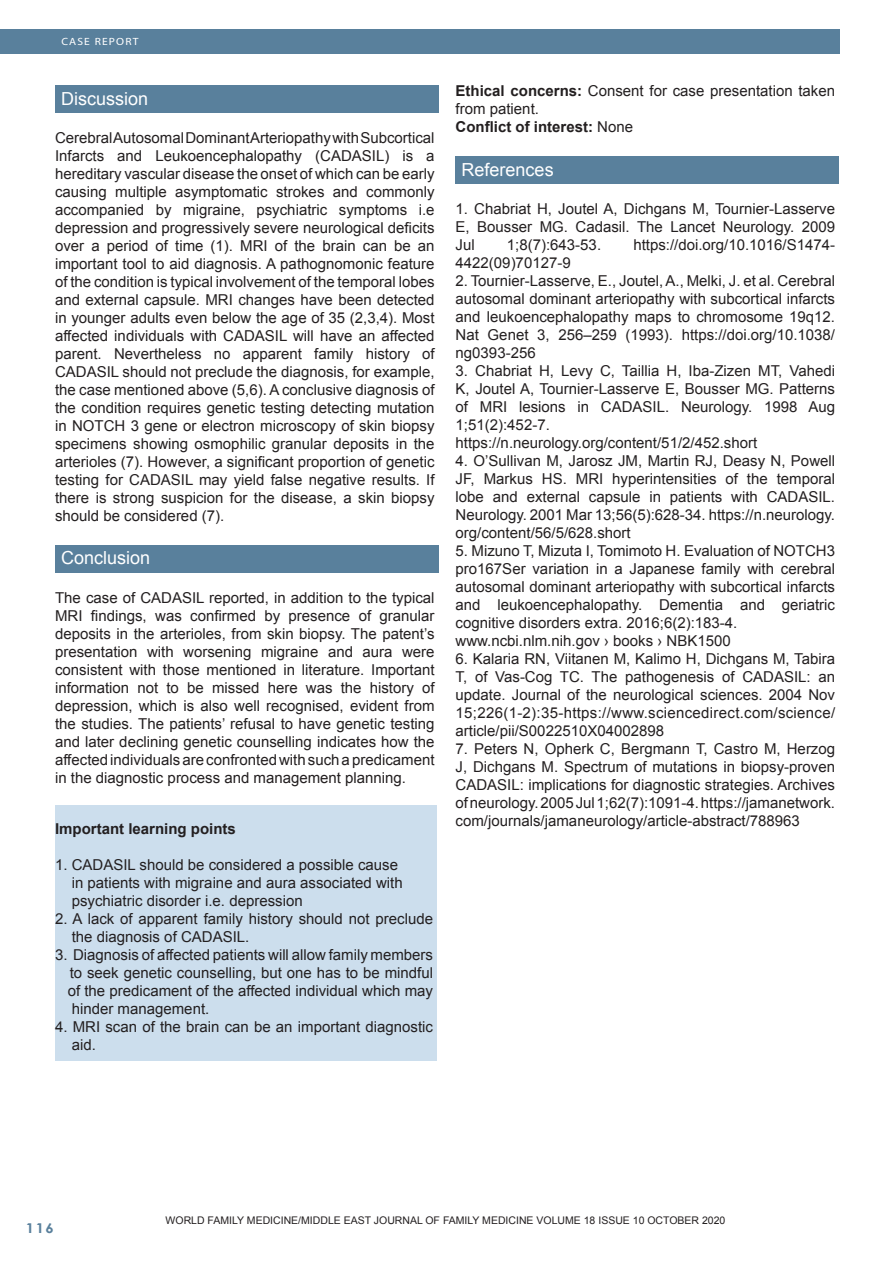
<style>
.page{position:relative;width:893px;height:1263px;background:#fff}
.page>*{position:absolute;margin:0;border:0;box-sizing:border-box;transform-origin:0 0}
.Footnote_Text{font:18px "Arial";color:#fff}
.Footnote_Text-2{font:15px/18px "Arial";color:#231f20;text-align:justify}
.Footnote_Text-3{font:700 15px "Arial";color:#231f20}
.t1{font:700 13.5px "Century Gothic";color:#59809c;scale:1.1 1}
.Footnote_Text-4{font:10.5px "Arial";color:#231f20}
.t2{font:10.5px "Myriad";letter-spacing:.1em;color:#fff;scale:1.1 1}
.s1{font-weight:700}
.s2{font-weight:400}
</style>
<div class="page">
<div style="left:0;top:30px;width:840px;height:24px;background:#59809c"></div>
<div style="left:55px;top:86px;width:384px;height:27px;background:#59809c"></div>
<div style="left:55px;top:545px;width:384px;height:28px;background:#59809c"></div>
<div style="left:456px;top:156px;width:383px;height:28px;background:#59809c"></div>
<div style="left:55px;top:805px;width:381px;height:256px;background:#ccdeed"></div>
<p class="t2" style="left:61px;top:37px;width:72px">CASE REPORT</p>
<p class="Footnote_Text" style="left:61px;top:86px;width:89px">Discussion</p>
<p class="Footnote_Text-2" style="left:55px;top:129px;width:381px">Cerebral Autosomal Dominant Arteriopathy with Subcortical Infarcts and Leukoencephalopathy (CADASIL) is a hereditary vascular disease the onset of which can be early causing multiple asymptomatic strokes and commonly accompanied by migraine, psychiatric symptoms i.e depression and progressively severe neurological deficits over a period of time (1). MRI of the brain can be an important tool to aid diagnosis. A pathognomonic feature of the condition is typical involvement of the temporal lobes and external capsule. MRI changes have been detected in younger adults even below the age of 35 (2,3,4). Most affected individuals with CADASIL will have an affected parent. Nevertheless no apparent family history of CADASIL should not preclude the diagnosis, for example, the case mentioned above (5,6). A conclusive diagnosis of the condition requires genetic testing detecting mutation in NOTCH 3 gene or electron microscopy of skin biopsy specimens showing osmophilic granular deposits in the arterioles (7). However, a significant proportion of genetic testing for CADASIL may yield false negative results. If there is strong suspicion for the disease, a skin biopsy should be considered (7).</p>
<p class="Footnote_Text" style="left:61px;top:546px;width:91px">Conclusion</p>
<p class="Footnote_Text-2" style="left:55px;top:589px;width:381px">The case of CADASIL reported, in addition to the typical MRI findings, was confirmed by presence of granular deposits in the arterioles, from skin biopsy. The patent’s presentation with worsening migraine and aura were consistent with those mentioned in literature. Important information not to be missed here was the history of depression, which is also well recognised, evident from the studies. The patients’ refusal to have genetic testing and later declining genetic counselling indicates how the affected individuals are confronted with such a predicament in the diagnostic process and management planning.</p>
<p class="Footnote_Text-3" style="left:55px;top:818px;width:182px">Important learning points</p>
<p class="Footnote_Text-2" style="left:72px;top:855px;width:332px;text-align:left;text-indent:-17px">1. CADASIL should be considered a possible cause in patients with migraine and aura associated with psychiatric disorder i.e. depression</p>
<p class="Footnote_Text-2" style="left:72px;top:909px;width:363px;text-indent:-17px">2. A lack of apparent family history should not preclude the diagnosis of CADASIL.</p>
<p class="Footnote_Text-2" style="left:68px;top:945px;width:367px;text-indent:-13px">3. Diagnosis of affected patients will allow family members to seek genetic counselling, but one has to be mindful of the predicament of the affected individual which may hinder management.</p>
<p class="Footnote_Text-2" style="left:72px;top:1017px;width:363px;text-indent:-17px">4. MRI scan of the brain can be an important diagnostic aid.</p>
<p class="Footnote_Text-2" style="left:456px;top:82px;width:381px"><span class="s1">Ethical concerns:</span> Consent for case presentation taken from patient.</p>
<p class="Footnote_Text-3" style="left:456px;top:117px;width:179px">Conflict of interest: <span class="s2">None</span></p>
<p class="Footnote_Text" style="left:462px;top:157px;width:94px">References</p>
<p class="Footnote_Text-2" style="left:456px;top:200px;width:381px">1. Chabriat H, Joutel A, Dichgans M, Tournier-Lasserve E, Bousser MG. Cadasil. The Lancet Neurology. 2009<br>Jul</p>
<p class="Footnote_Text-2" style="left:507px;top:236px;width:96px">1;8(7):643-53.</p>
<p class="Footnote_Text-2" style="left:633px;top:236px;width:203px">https://doi.org/10.1016/S1474-</p>
<p class="Footnote_Text-2" style="left:456px;top:254px;width:117px">4422(09)70127-9</p>
<p class="Footnote_Text-2" style="left:456px;top:272px;width:381px">2. Tournier-Lasserve, E., Joutel, A., Melki, J. et al. Cerebral autosomal dominant arteriopathy with subcortical infarcts and leukoencephalopathy maps to chromosome 19q12.<br>Nat Genet 3, 256–259 (1993). https://doi.org/10.1038/ ng0393-256</p>
<p class="Footnote_Text-2" style="left:456px;top:362px;width:381px">3. Chabriat H, Levy C, Taillia H, Iba-Zizen MT, Vahedi K, Joutel A, Tournier-Lasserve E, Bousser MG. Patterns of MRI lesions in CADASIL. Neurology. 1998 Aug 1;51(2):452-7.</p>
<p class="Footnote_Text-2" style="left:456px;top:434px;width:303px">https://n.neurology.org/content/51/2/452.short</p>
<p class="Footnote_Text-2" style="left:456px;top:452px;width:381px">4. O’Sullivan M, Jarosz JM, Martin RJ, Deasy N, Powell JF, Markus HS. MRI hyperintensities of the temporal lobe and external capsule in patients with CADASIL.<br>Neurology. 2001 Mar 13;56(5):628-34. https://n.neurology. org/content/56/5/628.short</p>
<p class="Footnote_Text-2" style="left:456px;top:542px;width:381px">5. Mizuno T, Mizuta I, Tomimoto H. Evaluation of NOTCH3 pro167Ser variation in a Japanese family with cerebral autosomal dominant arteriopathy with subcortical infarcts and leukoencephalopathy. Dementia and geriatric cognitive disorders extra. 2016;6(2):183-4.</p>
<p class="Footnote_Text-2" style="left:456px;top:632px;width:277px">www.ncbi.nlm.nih.gov › books › NBK1500</p>
<p class="Footnote_Text-2" style="left:456px;top:650px;width:381px">6. Kalaria RN, Viitanen M, Kalimo H, Dichgans M, Tabira T, of Vas-Cog TC. The pathogenesis of CADASIL: an update. Journal of the neurological sciences. 2004 Nov 15;226(1-2):35-https://www.sciencedirect.com/science/ article/pii/S0022510X04002898</p>
<p class="Footnote_Text-2" style="left:456px;top:740px;width:381px">7. Peters N, Opherk C, Bergmann T, Castro M, Herzog J, Dichgans M. Spectrum of mutations in biopsy-proven CADASIL: implications for diagnostic strategies. Archives of neurology. 2005 Jul 1;62(7):1091-4. https://jamanetwork. com/journals/jamaneurology/article-abstract/788963</p>
<p class="t1" style="left:26px;top:1217px;width:27px">116</p>
<p class="Footnote_Text-4" style="left:166px;top:1214px;width:561px">WORLD FAMILY MEDICINE/MIDDLE EAST JOURNAL OF FAMILY MEDICINE VOLUME 18 ISSUE 10 OCTOBER 2020</p>
</div>
